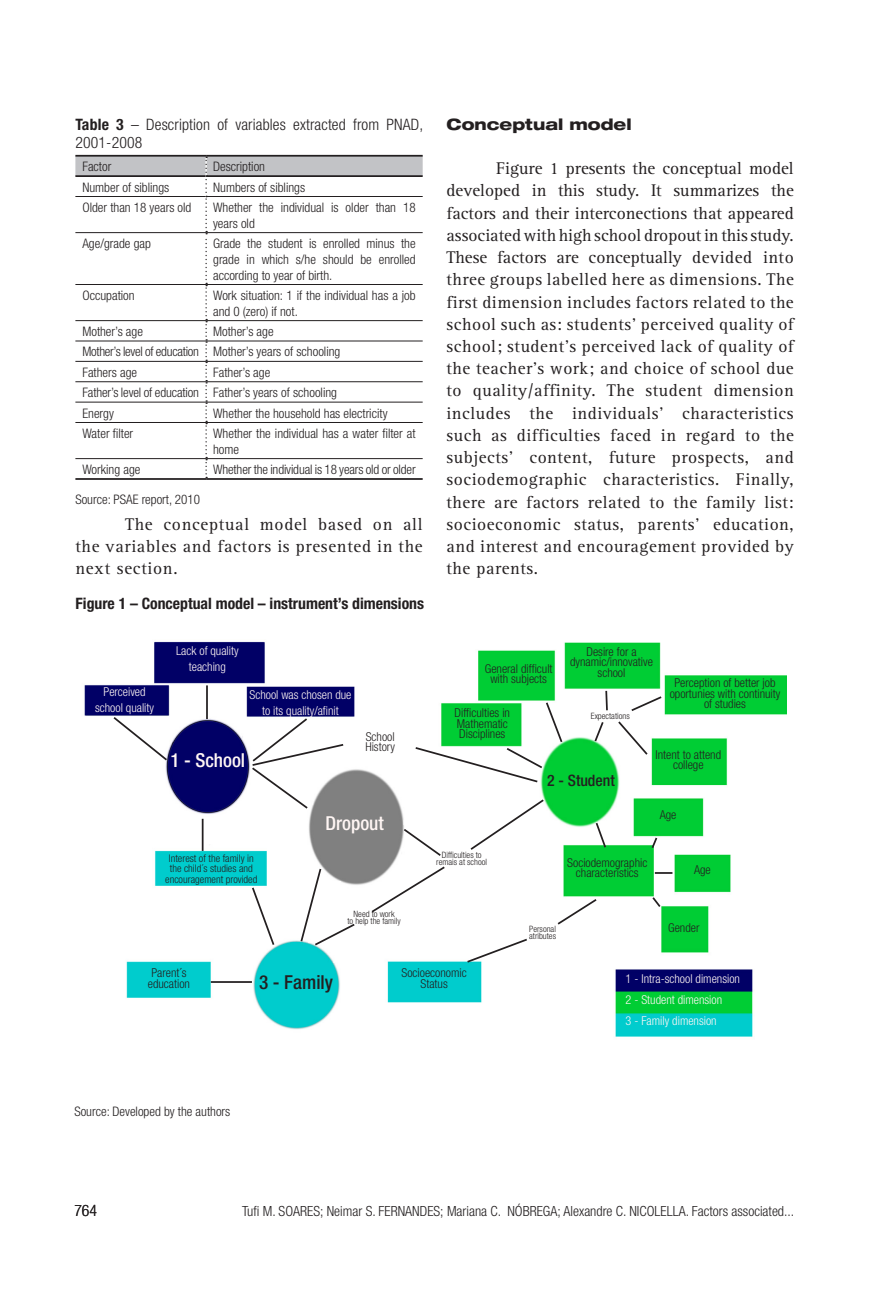
<style>
.page{position:relative;width:893px;height:1290px;background:#fff}
.page>*{position:absolute;margin:0;border:0;box-sizing:border-box;transform-origin:0 0}
.roda_pé{font:500 condensed 19.25px "Helvetica Neue";color:#fff6f4}
.roda_pé-2{font:500 condensed 19.25px "Helvetica Neue";color:#231f20}
.corpo_do_texto{font:17.5px/22.2px "Rotis Serif";letter-spacing:.035em;color:#231f20;text-align:justify}
.legenda_título{font:300 condensed 15.75px/17.5px "Helvetica Neue";letter-spacing:.01em;color:#231f20}
.legenda_título-2{font:700 condensed 15.75px "Helvetica Neue";color:#231f20}
.subtítulo{font:800 expanded 15.75px "Helvetica Neue";color:#231f20}
.roda_pé-3{font:500 condensed 15.75px "Helvetica Neue";color:#231f20}
.t1{font:300 condensed 14px "Helvetica Neue";color:#231f20}
.roda_pé-4{font:300 condensed 13.12px/15.8px "Helvetica Neue";color:#231f20}
.roda_pé-5{font:300 condensed 13.12px "Helvetica Neue";letter-spacing:-.02em;color:#231f20}
.roda_pé-6{font:300 condensed 12.25px/10.5px "Helvetica Neue";color:#231f20}
.roda_pé-7{font:300 condensed 12.25px/15.8px "Helvetica Neue";color:#fff6f4;text-align:center}
.roda_pé-8{font:300 condensed 10.5px/10.5px "Helvetica Neue";color:#231f20;text-align:center}
.roda_pé-9{font:300 condensed 8.75px "Helvetica Neue";color:#231f20}
.s1{font-weight:700}
</style>
<div class="page">
<hr style="left:75px;top:155px;width:131px;height:2px;background:#231f20">
<hr style="left:206px;top:155px;width:217px;height:2px;background:#231f20">
<svg style="left:75px;top:156px;width:348px;height:322px"></svg>
<hr style="left:75px;top:232px;width:131px;height:1px;background:#231f20">
<hr style="left:206px;top:232px;width:217px;height:1px;background:#231f20">
<hr style="left:75px;top:284px;width:131px;height:1px;background:#231f20">
<hr style="left:206px;top:284px;width:217px;height:1px;background:#231f20">
<hr style="left:75px;top:320px;width:131px;height:1px;background:#231f20">
<hr style="left:206px;top:320px;width:217px;height:1px;background:#231f20">
<hr style="left:75px;top:341px;width:131px;height:1px;background:#231f20">
<hr style="left:206px;top:341px;width:217px;height:1px;background:#231f20">
<hr style="left:75px;top:361px;width:131px;height:1px;background:#231f20">
<hr style="left:206px;top:361px;width:217px;height:1px;background:#231f20">
<hr style="left:75px;top:381px;width:131px;height:1px;background:#231f20">
<hr style="left:206px;top:381px;width:217px;height:1px;background:#231f20">
<hr style="left:75px;top:402px;width:131px;height:1px;background:#231f20">
<hr style="left:206px;top:402px;width:217px;height:1px;background:#231f20">
<hr style="left:75px;top:422px;width:131px;height:1px;background:#231f20">
<hr style="left:206px;top:422px;width:217px;height:1px;background:#231f20">
<hr style="left:75px;top:458px;width:131px;height:1px;background:#231f20">
<hr style="left:206px;top:458px;width:217px;height:1px;background:#231f20">
<hr style="left:75px;top:478px;width:131px;height:2px;background:#231f20">
<hr style="left:206px;top:478px;width:217px;height:2px;background:#231f20">
<img style="left:84px;top:641px;width:702px;height:396px">
<svg style="left:651px;top:895px;width:11px;height:14px"></svg>
<svg style="left:655px;top:872px;width:17px;height:2px"></svg>
<svg style="left:465px;top:937px;width:64px;height:27px"></svg>
<svg style="left:556px;top:897px;width:42px;height:29px"></svg>
<svg style="left:650px;top:836px;width:9px;height:14px"></svg>
<svg style="left:594px;top:821px;width:13px;height:28px"></svg>
<svg style="left:469px;top:798px;width:77px;height:53px"></svg>
<svg style="left:370px;top:865px;width:77px;height:49px"></svg>
<svg style="left:299px;top:867px;width:58px;height:80px"></svg>
<svg style="left:250px;top:885px;width:26px;height:62px"></svg>
<hr style="left:211px;top:981px;width:41px;height:2px;background:#231f20">
<hr style="left:202px;top:819px;width:2px;height:32px;background:#231f20">
<svg style="left:112px;top:715px;width:57px;height:47px"></svg>
<hr style="left:206px;top:685px;width:2px;height:34px;background:#231f20">
<svg style="left:593px;top:720px;width:12px;height:23px"></svg>
<svg style="left:604px;top:689px;width:5px;height:23px"></svg>
<svg style="left:616px;top:719px;width:33px;height:37px"></svg>
<svg style="left:629px;top:695px;width:34px;height:18px"></svg>
<svg style="left:414px;top:700px;width:150px;height:84px"></svg>
<svg style="left:250px;top:716px;width:95px;height:94px"></svg>
<svg style="left:402px;top:827px;width:41px;height:31px"></svg>
<p class="legenda_título" style="left:75px;top:116px;width:349px"><span class="s1">Table 3</span> – Description of variables extracted from PNAD,<br>2001-2008</p>
<p class="roda_pé-4" style="left:82px;top:159px;width:30px">Factor</p>
<p class="roda_pé-4" style="left:213px;top:159px;width:53px">Description</p>
<p class="roda_pé-4" style="left:82px;top:179px;width:88px">Number of siblings</p>
<p class="roda_pé-4" style="left:213px;top:179px;width:94px">Numbers of siblings</p>
<p class="roda_pé-4" style="left:82px;top:199px;width:111px">Older than 18 years old</p>
<p class="roda_pé-4" style="left:213px;top:199px;width:204px">Whether the individual is older than 18 years old</p>
<p class="roda_pé-4" style="left:82px;top:235px;width:70px">Age/grade gap</p>
<p class="roda_pé-4" style="left:213px;top:235px;width:204px;text-align:justify">Grade the student is enrolled minus the grade in which s/he should be enrolled according to year of birth.</p>
<p class="roda_pé-4" style="left:82px;top:287px;width:54px">Occupation</p>
<p class="roda_pé-4" style="left:213px;top:287px;width:204px">Work situation: 1 if the individual has a job and 0 (zero) if not.</p>
<p class="roda_pé-4" style="left:82px;top:323px;width:62px">Mother’s age</p>
<p class="roda_pé-4" style="left:213px;top:323px;width:62px">Mother’s age</p>
<p class="roda_pé-5" style="left:82px;top:344px;width:118px">Mother’s level of education</p>
<p class="roda_pé-4" style="left:213px;top:344px;width:129px">Mother’s years of schooling</p>
<p class="roda_pé-4" style="left:82px;top:364px;width:56px">Fathers age</p>
<p class="roda_pé-4" style="left:213px;top:364px;width:59px">Father’s age</p>
<p class="roda_pé-4" style="left:82px;top:384px;width:118px">Father’s level of education</p>
<p class="roda_pé-4" style="left:213px;top:384px;width:125px">Father’s years of schooling</p>
<p class="roda_pé-4" style="left:82px;top:405px;width:33px">Energy</p>
<p class="roda_pé-4" style="left:213px;top:405px;width:176px">Whether the household has electricity</p>
<p class="roda_pé-4" style="left:82px;top:425px;width:52px">Water filter</p>
<p class="roda_pé-4" style="left:213px;top:425px;width:204px">Whether the individual has a water filter at home</p>
<p class="roda_pé-4" style="left:82px;top:461px;width:60px">Working age</p>
<p class="roda_pé-4" style="left:213px;top:461px;width:204px">Whether the individual is 18 years old or older</p>
<p class="roda_pé-4" style="left:75px;top:492px;width:126px">Source: PSAE report, 2010</p>
<p class="corpo_do_texto" style="left:75px;top:513px;width:349px;text-indent:50px">The conceptual model based on all the variables and factors is presented in the next section.</p>
<p class="legenda_título-2" style="left:76px;top:593px;width:350px">Figure 1 – Conceptual model – instrument’s dimensions</p>
<p class="roda_pé-7" style="left:176px;top:642px;width:64px">Lack of quality teaching</p>
<p class="roda_pé-7" style="left:103px;top:683px;width:44px">Perceived</p>
<p class="roda_pé-7" style="left:95px;top:699px;width:60px">school quality</p>
<p class="roda_pé-7" style="left:250px;top:687px;width:103px">School was chosen due to its quality/afinit</p>
<p class="roda_pé" style="left:171px;top:749px;width:76px">1 - School</p>
<p class="roda_pé-8" style="left:165px;top:853px;width:94px">Interest of the family in the child´s studies and encouragement provided</p>
<p class="roda_pé-6" style="left:366px;top:731px;width:30px">School</p>
<p class="roda_pé-6" style="left:365px;top:742px;width:31px">History</p>
<p class="roda_pé" style="left:325px;top:811px;width:60px">Dropout</p>
<p class="roda_pé-9" style="left:354px;top:909px;width:42px">Need to work</p>
<p class="roda_pé-9" style="left:347px;top:916px;width:55px">to help the family</p>
<p class="subtítulo" style="left:446px;top:115px;width:187px">Conceptual model</p>
<p class="corpo_do_texto" style="left:446px;top:158px;width:349px;text-indent:50px">Figure 1 presents the conceptual model developed in this study. It summarizes the factors and their interconections that appeared associated with high school dropout in this study.<br>These factors are conceptually devided into three groups labelled here as dimensions. The first dimension includes factors related to the school such as: students’ perceived quality of school; student’s perceived lack of quality of the teacher’s work; and choice of school due to quality/affinity. The student dimension includes the individuals’ characteristics such as difficulties faced in regard to the subjects’ content, future prospects, and sociodemographic characteristics. Finally, there are factors related to the family list: socioeconomic status, parents’ education, and interest and encouragement provided by the parents.</p>
<p class="roda_pé-6" style="left:485px;top:663px;width:69px">General difficult</p>
<p class="roda_pé-6" style="left:490px;top:674px;width:58px">with subjects</p>
<p class="roda_pé-6" style="left:455px;top:708px;width:57px">Difficulties in</p>
<p class="roda_pé-6" style="left:457px;top:718px;width:53px">Mathematic</p>
<p class="roda_pé-6" style="left:459px;top:729px;width:48px">Disciplines</p>
<p class="roda_pé-6" style="left:586px;top:646px;width:52px">Desire for a</p>
<p class="roda_pé-6" style="left:570px;top:657px;width:84px">dynamic/innovative</p>
<p class="roda_pé-6" style="left:598px;top:667px;width:29px">school</p>
<p class="roda_pé-9" style="left:591px;top:710px;width:40px">Expectations</p>
<p class="roda_pé-6" style="left:674px;top:678px;width:103px">Perception of better job</p>
<p class="roda_pé-6" style="left:670px;top:688px;width:112px;text-align:center">oportunies with continuity of studies</p>
<p class="roda_pé-6" style="left:655px;top:749px;width:67px">Intent to attend</p>
<p class="roda_pé-6" style="left:673px;top:759px;width:32px">college</p>
<p class="roda_pé-9" style="left:442px;top:849px;width:41px">Difficulties to</p>
<p class="roda_pé-9" style="left:436px;top:856px;width:52px">remais at school</p>
<p class="roda_pé-3" style="left:547px;top:770px;width:69px">2 - Student</p>
<p class="roda_pé-6" style="left:660px;top:809px;width:18px">Age</p>
<p class="roda_pé-6" style="left:567px;top:857px;width:82px">Sociodemographic</p>
<p class="roda_pé-6" style="left:576px;top:868px;width:64px">characteristics</p>
<p class="roda_pé-6" style="left:694px;top:865px;width:18px">Age</p>
<p class="roda_pé-9" style="left:529px;top:923px;width:28px">Personal</p>
<p class="roda_pé-9" style="left:529px;top:930px;width:28px">atributes</p>
<p class="roda_pé-6" style="left:668px;top:922px;width:33px">Gender</p>
<p class="roda_pé-6" style="left:148px;top:967px;width:44px">Parent´s education</p>
<p class="roda_pé-2" style="left:259px;top:971px;width:76px">3 - Family</p>
<p class="roda_pé-4" style="left:74px;top:1103px;width:157px">Source: Developed by the authors</p>
<p class="roda_pé-6" style="left:402px;top:967px;width:67px">Socioeconomic</p>
<p class="roda_pé-6" style="left:421px;top:978px;width:29px">Status</p>
<p class="roda_pé-7" style="left:626px;top:971px;width:116px">1 - Intra-school dimension</p>
<p class="roda_pé-7" style="left:626px;top:992px;width:98px">2 - Student dimension</p>
<p class="roda_pé-7" style="left:626px;top:1013px;width:93px">3 - Family dimension</p>
<p class="legenda_título" style="left:74px;top:1201px;width:24px">764</p>
<p class="t1" style="left:242px;top:1202px;width:554px">Tufi M. SOARES; Neimar S. FERNANDES; Mariana C. NÓBREGA; Alexandre C. NICOLELLA. Factors associated...</p>
</div>
